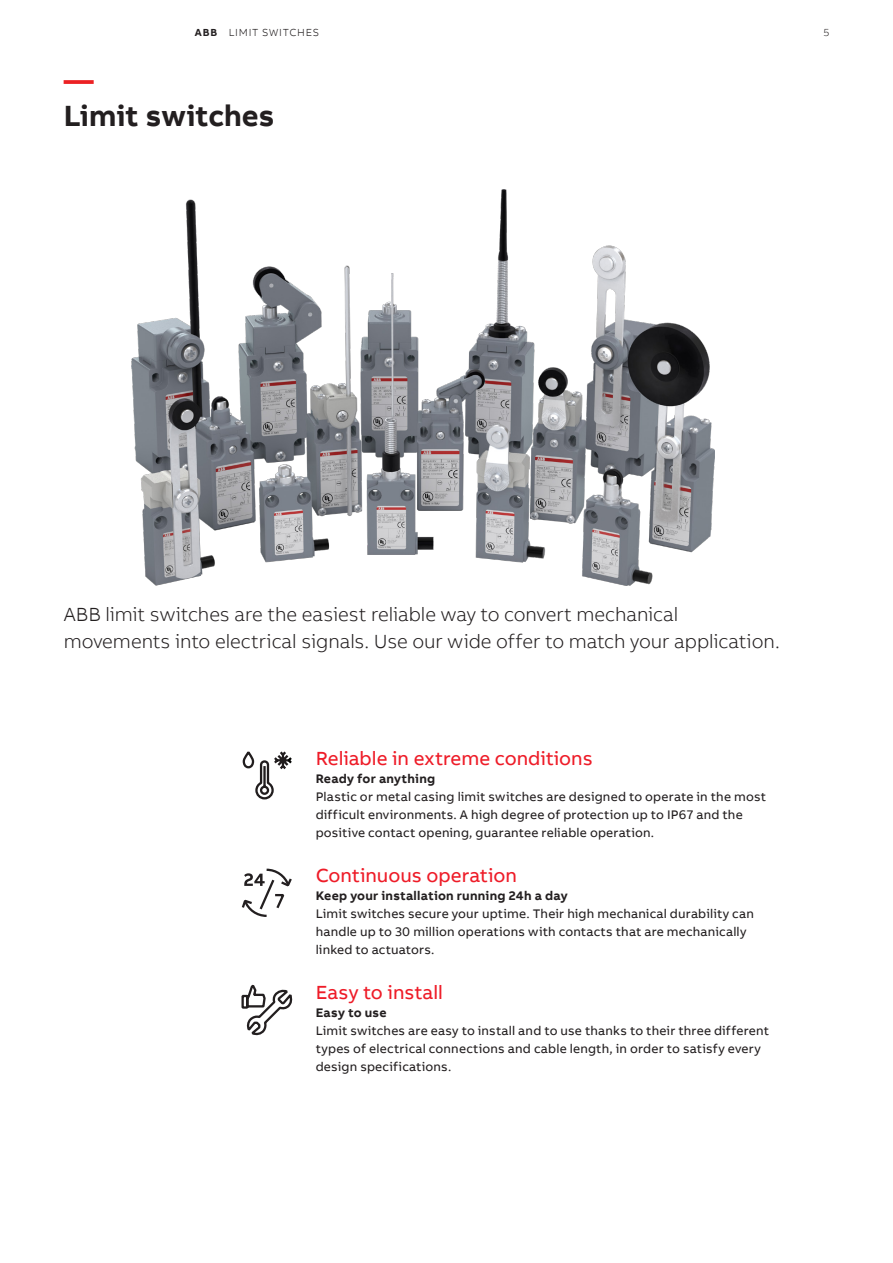
<style>
.page{position:relative;width:893px;height:1263px;background:#fff}
.page>*{position:absolute;margin:0;border:0;box-sizing:border-box;transform-origin:0 0}
.Headline_M_20pt_24pt{font:700 30px "AB Bvoice";letter-spacing:-.005em;color:#231f20}
.Headline_M_20pt_24pt-2{font:700 30px "AB Bvoice";color:#ec2123}
.Lead_13pt_18pt{font:300 19.5px/27px "AB Bvoice";letter-spacing:-.005em;color:#231f20}
.Lead_13pt_18pt-2{font:19.5px "AB Bvoice";color:#ee1c28}
.Copytext_8_5pt_12pt{font:12.75px/18px "AB Bvoice";letter-spacing:.015em;color:#231f20}
.Infographic_Description_8_5pt_12pt{font:700 12.75px "AB Bvoice";letter-spacing:.02em;color:#231f20}
.t1{font:300 10.5px "AB Bvoice";letter-spacing:.07em;color:#231f20}
.s1{font-weight:700}
</style>
<div class="page">
<svg style="left:241px;top:984px;width:51px;height:51px"></svg>
<svg style="left:242px;top:751px;width:50px;height:49px"></svg>
<svg style="left:241px;top:868px;width:51px;height:49px"></svg>
<img style="left:132px;top:190px;width:582px;height:396px">
<p class="t1" style="left:195px;top:26px;width:126px"><span class="s1">ABB</span> LIMIT SWITCHES</p>
<p class="t1" style="left:823px;top:26px;width:7px">5</p>
<p class="Headline_M_20pt_24pt-2" style="left:64px;top:60px;width:31px">—</p>
<p class="Headline_M_20pt_24pt" style="left:64px;top:96px;width:212px">Limit switches</p>
<p class="Lead_13pt_18pt" style="left:64px;top:601px;width:717px">ABB limit switches are the easiest reliable way to convert mechanical movements into electrical signals. Use our wide offer to match your application.</p>
<p class="Lead_13pt_18pt-2" style="left:316px;top:746px;width:279px">Reliable in extreme conditions</p>
<p class="Infographic_Description_8_5pt_12pt" style="left:316px;top:770px;width:121px">Ready for anything</p>
<p class="Copytext_8_5pt_12pt" style="left:316px;top:787px;width:452px">Plastic or metal casing limit switches are designed to operate in the most difficult environments. A high degree of protection up to IP67 and the positive contact opening, guarantee reliable operation.</p>
<p class="Lead_13pt_18pt-2" style="left:316px;top:863px;width:203px">Continuous operation</p>
<p class="Infographic_Description_8_5pt_12pt" style="left:316px;top:887px;width:253px">Keep your installation running 24h a day</p>
<p class="Copytext_8_5pt_12pt" style="left:316px;top:904px;width:440px">Limit switches secure your uptime. Their high mechanical durability can handle up to 30 million operations with contacts that are mechanically linked to actuators.</p>
<p class="Lead_13pt_18pt-2" style="left:316px;top:980px;width:129px">Easy to install</p>
<p class="Infographic_Description_8_5pt_12pt" style="left:316px;top:1004px;width:72px">Easy to use</p>
<p class="Copytext_8_5pt_12pt" style="left:316px;top:1021px;width:455px">Limit switches are easy to install and to use thanks to their three different types of electrical connections and cable length, in order to satisfy every design specifications.</p>
</div>
